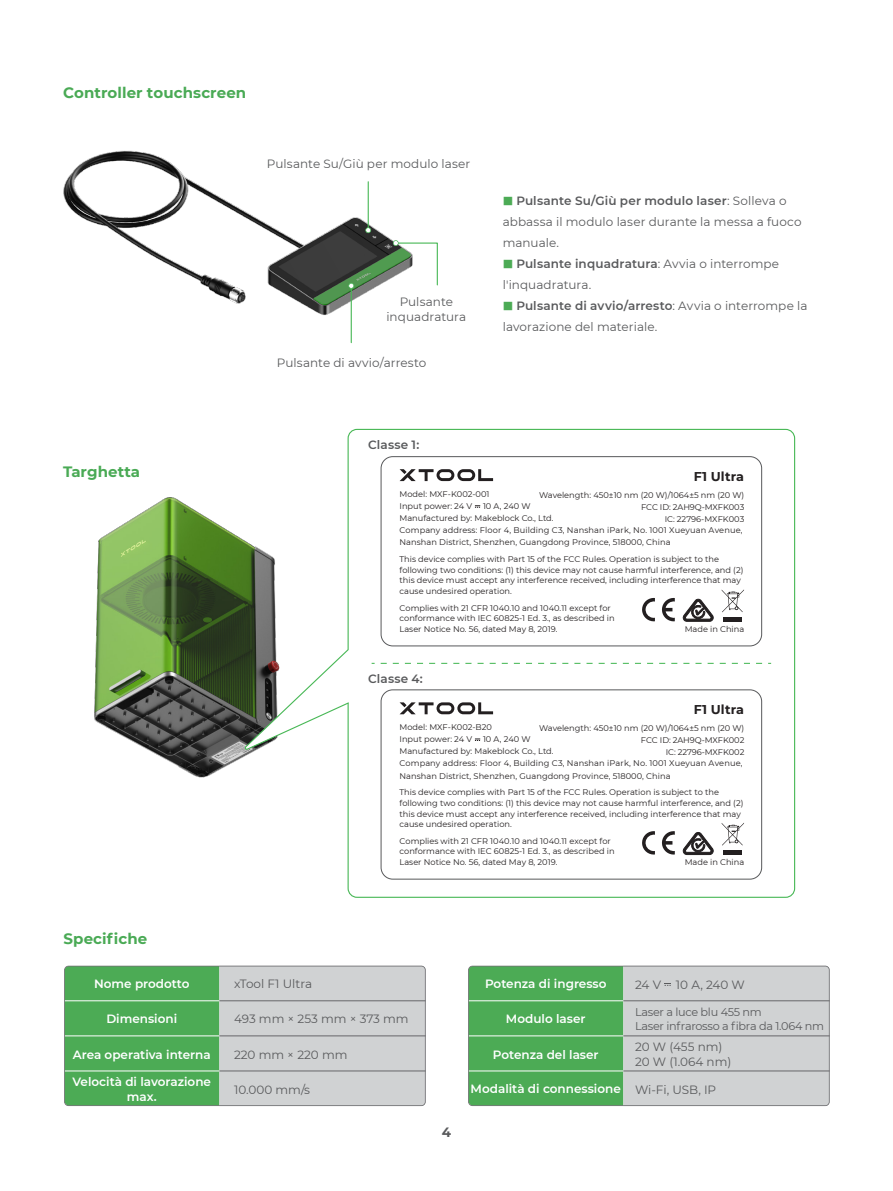
<style>
.page{position:relative;width:893px;height:1191px;background:#fff}
.page>*{position:absolute;margin:0;border:0;box-sizing:border-box;transform-origin:0 0}
.t1{font:700 15px "Montserrat";letter-spacing:.005em;color:#4aaa55}
.t2{font:700 13.5px "Montserrat";color:#595a5c}
.t3{font:700 12.75px "Montserrat";color:#231f20}
.t4{font:12px/21px "Montserrat";color:#595a5c}
.t5{font:600 12px/14.4px "Montserrat";color:#fff;text-align:center}
.t6{font:600 12px "Montserrat";letter-spacing:.015em;color:#58595b}
.t7{font:11.25px/13.5px "Montserrat";letter-spacing:-.025em;color:#595a5c}
.t8{font:8.25px/12px "Montserrat";color:#231f20}
.s1{font-family:"Source Han Sans CN";font-size:10.5px;color:#4cab55}
.s2{font-weight:600}
.s3{font-weight:400;color:#595a5c}
</style>
<div class="page">
<img style="left:94px;top:719px;width:150px;height:59px">
<img style="left:94px;top:497px;width:150px;height:222px">
<img style="left:63px;top:150px;width:330px;height:194px">
<img style="left:313px;top:247px;width:80px;height:59px">
<hr style="left:351px;top:286px;width:1px;height:57px;background:#48b856">
<svg style="left:348px;top:283px;width:6px;height:6px"></svg>
<hr style="left:368px;top:182px;width:1px;height:48px;background:#48b856">
<svg style="left:365px;top:227px;width:6px;height:6px"></svg>
<svg style="left:393px;top:240px;width:45px;height:46px"></svg>
<svg style="left:244px;top:428px;width:552px;height:470px"></svg>
<svg style="left:381px;top:663px;width:390px;height:1px"></svg>
<div style="left:381px;top:456px;width:381px;height:190px;background:#fff;border-radius:12px"></div>
<div style="left:381px;top:456px;width:381px;height:190px;border:1px solid #58595b;border-radius:12px"></div>
<svg style="left:400px;top:469px;width:93px;height:12px"></svg>
<svg style="left:475px;top:505px;width:5px;height:3px"></svg>
<svg style="left:642px;top:598px;width:13px;height:24px"></svg>
<svg style="left:662px;top:597px;width:13px;height:24px"></svg>
<hr style="left:723px;top:617px;width:19px;height:4px;background:#231f20">
<svg style="left:722px;top:589px;width:22px;height:23px"></svg>
<svg style="left:683px;top:599px;width:30px;height:22px"></svg>
<div style="left:381px;top:690px;width:381px;height:189px;background:#fff;border-radius:12px"></div>
<div style="left:381px;top:689px;width:381px;height:190px;border:1px solid #58595b;border-radius:12px"></div>
<svg style="left:400px;top:702px;width:93px;height:12px"></svg>
<svg style="left:475px;top:738px;width:5px;height:3px"></svg>
<svg style="left:642px;top:831px;width:13px;height:24px"></svg>
<svg style="left:662px;top:831px;width:13px;height:23px"></svg>
<hr style="left:723px;top:850px;width:19px;height:4px;background:#231f20">
<svg style="left:722px;top:823px;width:22px;height:22px"></svg>
<svg style="left:683px;top:832px;width:30px;height:22px"></svg>
<svg style="left:64px;top:965px;width:362px;height:141px;background:#97c09d"></svg>
<hr style="left:219px;top:1000px;width:207px;height:1px;background:#666669">
<hr style="left:219px;top:1035px;width:207px;height:1px;background:#666669">
<hr style="left:219px;top:1070px;width:207px;height:1px;background:#666669">
<svg style="left:469px;top:965px;width:361px;height:141px;background:#97bf9d"></svg>
<h1 class="t1" style="left:63px;top:82px;width:184px">Controller touchscreen</h1>
<h3 class="t4" style="left:267px;top:153px;width:205px">Pulsante Su/Giù per modulo laser</h3>
<h3 class="t4" style="left:386px;top:294px;width:81px;line-height:15px;text-align:center">Pulsante inquadratura</h3>
<h3 class="t4" style="left:277px;top:352px;width:151px">Pulsante di avvio/arresto</h3>
<h3 class="t4" style="left:503px;top:189px;width:300px"><span class="s1">■</span> <span class="s2">Pulsante Su/Giù per modulo laser</span>: Solleva o abbassa il modulo laser durante la messa a fuoco manuale.</h3>
<h3 class="t4" style="left:503px;top:252px;width:278px"><span class="s1">■</span> <span class="s2">Pulsante inquadratura</span>: Avvia o interrompe l'inquadratura.</h3>
<h3 class="t4" style="left:503px;top:294px;width:306px"><span class="s1">■</span> <span class="s2">Pulsante di avvio/arresto</span>: Avvia o interrompe la lavorazione del materiale.</h3>
<h1 class="t1" style="left:63px;top:461px;width:79px">Targhetta</h1>
<h1 class="t1" style="left:63px;top:928px;width:86px">Specifiche</h1>
<h3 class="t6" style="left:368px;top:436px;width:53px">Classe 1:</h3>
<h3 class="t3" style="left:694px;top:467px;width:52px">F1 Ultra</h3>
<p class="t8" style="left:539px;top:488px;width:207px;text-align:right">Wavelength: 450±10 nm (20 W)/1064±5 nm (20 W)<br>FCC ID: 2AH9Q-MXFK003<br>IC: 22796-MXFK003</p>
<p class="t8" style="left:400px;top:488px;width:91px">Model: MXF-K002-001<br>Input power: 24 V</p>
<p class="t8" style="left:400px;top:500px;width:344px;text-indent:83px">10 A, 240 W<br>Manufactured by: Makeblock Co., Ltd.<br>Company address: Floor 4, Building C3, Nanshan iPark, No. 1001 Xueyuan Avenue, Nanshan District, Shenzhen, Guangdong Province, 518000, China</p>
<p class="t8" style="left:400px;top:553px;width:345px;line-height:10.5px">This device complies with Part 15 of the FCC Rules. Operation is subject to the following two conditions: (1) this device may not cause harmful interference, and (2) this device must accept any interference received, including interference that may cause undesired operation.</p>
<p class="t8" style="left:400px;top:602px;width:217px;line-height:10.5px">Complies with 21 CFR 1040.10 and 1040.11 except for conformance with IEC 60825-1 Ed. 3., as described in<br>Laser Notice No. 56, dated May 8, 2019.</p>
<h3 class="t6" style="left:368px;top:670px;width:56px">Classe 4:</h3>
<p class="t8" style="left:685px;top:622px;width:61px">Made in China</p>
<h3 class="t3" style="left:694px;top:700px;width:52px">F1 Ultra</h3>
<p class="t8" style="left:400px;top:721px;width:94px">Model: MXF-K002-B20<br>Input power: 24 V</p>
<p class="t8" style="left:539px;top:722px;width:207px;text-align:right">Wavelength: 450±10 nm (20 W)/1064±5 nm (20 W)<br>FCC ID: 2AH9Q-MXFK002<br>IC: 22796-MXFK002</p>
<p class="t8" style="left:400px;top:733px;width:344px;text-indent:83px">10 A, 240 W<br>Manufactured by: Makeblock Co., Ltd.<br>Company address: Floor 4, Building C3, Nanshan iPark, No. 1001 Xueyuan Avenue, Nanshan District, Shenzhen, Guangdong Province, 518000, China</p>
<p class="t8" style="left:400px;top:787px;width:345px;line-height:10.5px">This device complies with Part 15 of the FCC Rules. Operation is subject to the following two conditions: (1) this device may not cause harmful interference, and (2) this device must accept any interference received, including interference that may cause undesired operation.</p>
<p class="t8" style="left:400px;top:835px;width:217px;line-height:10.5px">Complies with 21 CFR 1040.10 and 1040.11 except for conformance with IEC 60825-1 Ed. 3., as described in<br>Laser Notice No. 56, dated May 8, 2019.</p>
<p class="t8" style="left:685px;top:855px;width:61px">Made in China</p>
<h3 class="t5" style="left:94px;top:976px;width:97px">Nome prodotto</h3>
<h3 class="t4" style="left:234px;top:973px;width:80px">xTool F1 Ultra</h3>
<h3 class="t5" style="left:106px;top:1011px;width:72px">Dimensioni</h3>
<h3 class="t4" style="left:234px;top:1008px;width:176px">493 mm × 253 mm × 373 mm</h3>
<h3 class="t5" style="left:73px;top:1046px;width:139px">Area operativa interna</h3>
<h3 class="t4" style="left:234px;top:1043px;width:115px">220 mm × 220 mm</h3>
<h3 class="t4" style="left:234px;top:1078px;width:78px">10.000 mm/s</h3>
<h3 class="t5" style="left:72px;top:1074px;width:140px">Velocità di lavorazione max.</h3>
<h2 class="t2" style="left:442px;top:1122px;width:11px">4</h2>
<h3 class="t5" style="left:485px;top:976px;width:123px">Potenza di ingresso</h3>
<h3 class="t4" style="left:635px;top:973px;width:111px">24 V 10 A, 240 W</h3>
<h3 class="t7" style="left:635px;top:1005px;width:191px">Laser a luce blu 455 nm<br>Laser infrarosso a fibra da 1.064 nm</h3>
<h3 class="t5" style="left:506px;top:1011px;width:81px">Modulo laser</h3>
<h3 class="t4" style="left:635px;top:1039px;width:98px;line-height:14.4px">20 W (455 nm)<br>20 W (1.064 nm)</h3>
<h3 class="t5" style="left:493px;top:1046px;width:107px">Potenza del laser</h3>
<h3 class="t5" style="left:471px;top:1081px;width:247px">Modalità di connessione <span class="s3">Wi-Fi, USB, IP</span></h3>
</div>
